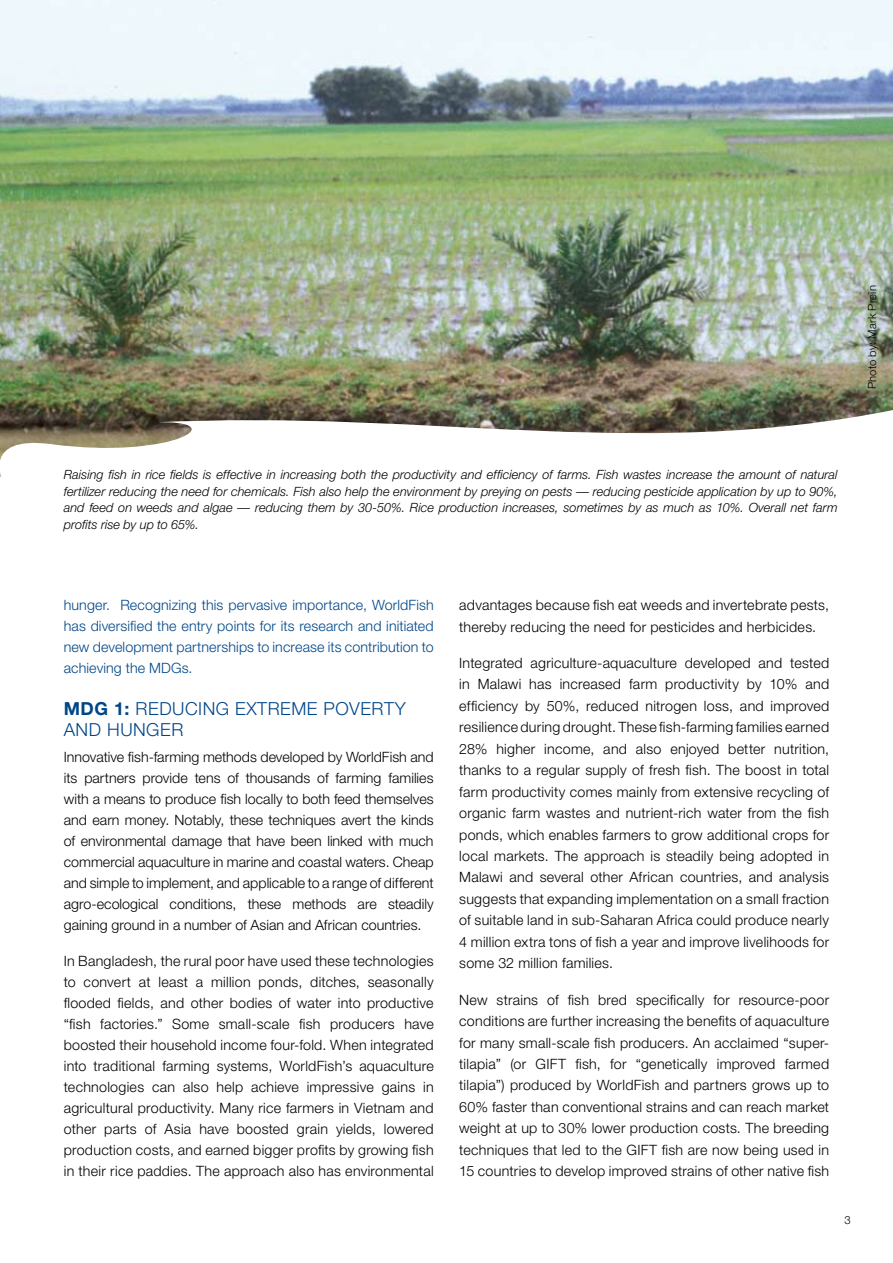
<style>
.page{position:relative;width:893px;height:1263px;background:#fff}
.page>*{position:absolute;margin:0;border:0;box-sizing:border-box;transform-origin:0 0}
.t1{font:300 18px/21px "Helvetica Neue";letter-spacing:.03em;color:#004687}
.t2{font:300 14.25px/21.5px "Helvetica Neue";letter-spacing:.015em;color:#000;text-align:justify}
.t3{font:300 14.25px/21px "Helvetica Neue";letter-spacing:.01em;color:#004687;text-align:justify}
.t4{font:italic 300 12.75px/16.5px "Helvetica Neue";color:#000;text-align:justify}
.t5{font:300 11.25px "Helvetica Neue";letter-spacing:.01em;color:#000}
.s1{font-weight:700}
</style>
<div class="page">
<img style="left:0;top:0;width:893px;height:399px">
<svg style="left:20px;top:399px;width:873px;height:49px"></svg>
<svg style="left:0;top:399px;width:20px;height:78px"></svg>
<p class="t5" style="left:865px;top:389px;width:105px;rotate:-90deg">Photo by: Mark Prein</p>
<p class="t4" style="left:64px;top:466px;width:775px">Raising fish in rice fields is effective in increasing both the productivity and efficiency of farms. Fish wastes increase the amount of natural fertilizer reducing the need for chemicals. Fish also help the environment by preying on pests — reducing pesticide application by up to 90%, and feed on weeds and algae — reducing them by 30-50%. Rice production increases, sometimes by as much as 10%. Overall net farm profits rise by up to 65%.</p>
<p class="t3" style="left:64px;top:594px;width:371px">hunger. Recognizing this pervasive importance, WorldFish has diversified the entry points for its research and initiated new development partnerships to increase its contribution to achieving the MDGs.</p>
<p class="t1" style="left:64px;top:698px;width:343px"><span class="s1">MDG 1:</span> Reducing extreme poverty and hunger</p>
<p class="t2" style="left:64px;top:746px;width:371px;line-height:21px">Innovative fish-farming methods developed by WorldFish and its partners provide tens of thousands of farming families with a means to produce fish locally to both feed themselves and earn money. Notably, these techniques avert the kinds of environmental damage that have been linked with much commercial aquaculture in marine and coastal waters. Cheap and simple to implement, and applicable to a range of different agro-ecological conditions, these methods are steadily gaining ground in a number of Asian and African countries.</p>
<p class="t2" style="left:64px;top:950px;width:371px;line-height:21px">In Bangladesh, the rural poor have used these technologies to convert at least a million ponds, ditches, seasonally flooded fields, and other bodies of water into productive “fish factories.” Some small-scale fish producers have boosted their household income four-fold. When integrated into traditional farming systems, WorldFish’s aquaculture technologies can also help achieve impressive gains in agricultural productivity. Many rice farmers in Vietnam and other parts of Asia have boosted grain yields, lowered production costs, and earned bigger profits by growing fish in their rice paddies. The approach also has environmental</p>
<p class="t2" style="left:459px;top:594px;width:371px">advantages because fish eat weeds and invertebrate pests, thereby reducing the need for pesticides and herbicides.</p>
<p class="t2" style="left:459px;top:652px;width:372px">Integrated agriculture-aquaculture developed and tested in Malawi has increased farm productivity by 10% and efficiency by 50%, reduced nitrogen loss, and improved resilience during drought. These fish-farming families earned 28% higher income, and also enjoyed better nutrition, thanks to a regular supply of fresh fish. The boost in total farm productivity comes mainly from extensive recycling of organic farm wastes and nutrient-rich water from the fish ponds, which enables farmers to grow additional crops for local markets. The approach is steadily being adopted in Malawi and several other African countries, and analysis suggests that expanding implementation on a small fraction of suitable land in sub-Saharan Africa could produce nearly 4 million extra tons of fish a year and improve livelihoods for some 32 million families.</p>
<p class="t2" style="left:459px;top:988px;width:371px">New strains of fish bred specifically for resource-poor conditions are further increasing the benefits of aquaculture for many small-scale fish producers. An acclaimed “super&shy;tilapia” (or GIFT</p>
<p class="t2" style="left:459px;top:1053px;width:371px;text-indent:116px">fish, for “genetically improved farmed tilapia”) produced by WorldFish and partners grows up to 60% faster than conventional strains and can reach market weight at up to 30% lower production costs. The breeding techniques that led to the GIFT</p>
<p class="t2" style="left:459px;top:1139px;width:371px;text-align:right">fish are now being used in<br>15 countries to develop improved strains of other native fish</p>
</div>
